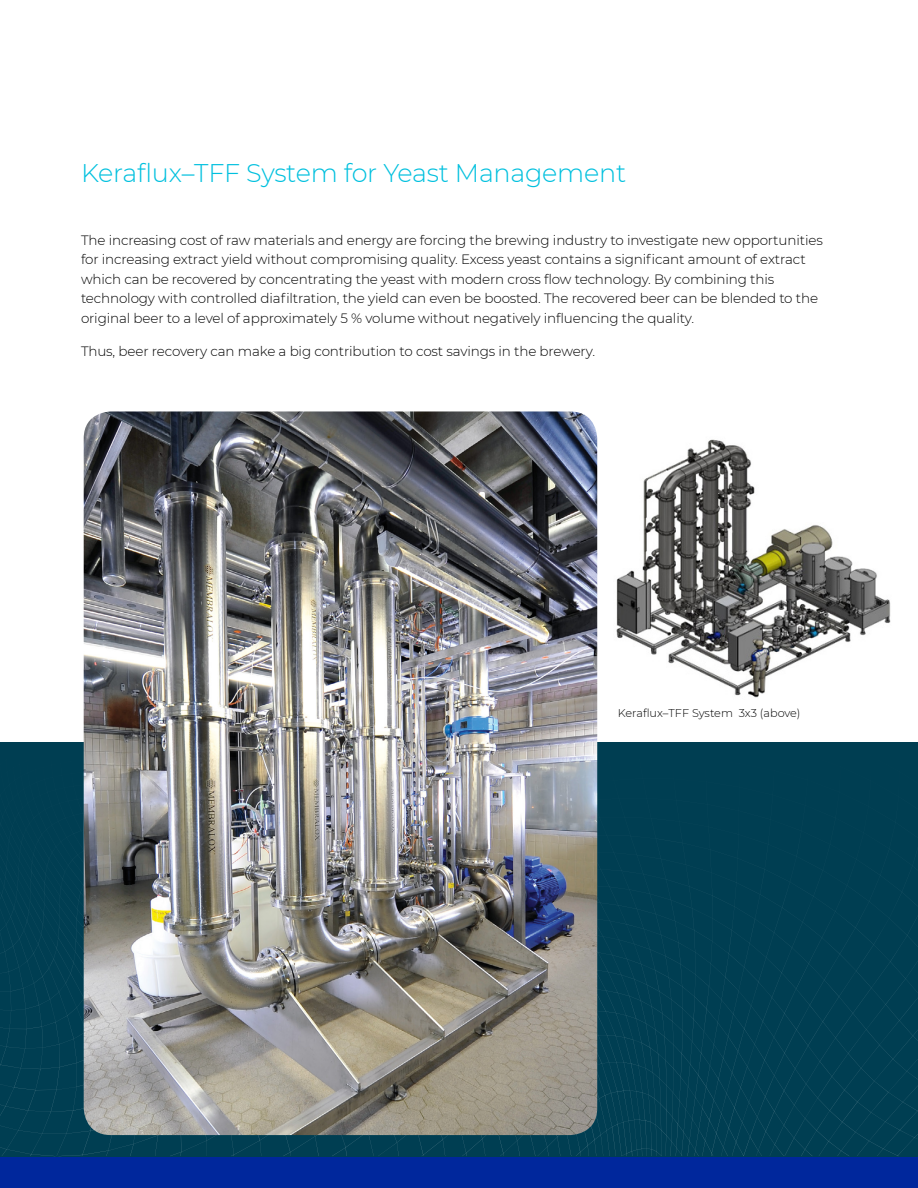
<style>
.page{position:relative;width:918px;height:1188px;background:#fff}
.page>*{position:absolute;margin:0;border:0;box-sizing:border-box;transform-origin:0 0}
.t1{font:300 25.5px "Montserrat";letter-spacing:-.01em;color:#00c0de}
.t2{font:300 13.5px/19.5px "Montserrat";letter-spacing:-.01em;color:#000}
.t3{font:300 11.25px "Montserrat";color:#000}
</style>
<div class="page">
<div style="left:0;top:1156px;width:918px;height:32px;background:#00279c"></div>
<div style="left:0;top:742px;width:918px;height:414px;background:#003e52"></div>
<img style="left:84px;top:411px;width:513px;height:724px">
<img style="left:616px;top:439px;width:275px;height:259px">
<h1 class="t1" style="left:81px;top:156px;width:547px">Keraflux–TFF System for Yeast Management</h1>
<p class="t2" style="left:81px;top:230px;width:743px">The increasing cost of raw materials and energy are forcing the brewing industry to investigate new opportunities for increasing extract yield without compromising quality. Excess yeast contains a significant amount of extract which can be recovered by concentrating the yeast with modern cross flow technology. By combining this technology with controlled diafiltration, the yield can even be boosted. The recovered beer can be blended to the original beer to a level of approximately 5 % volume without negatively influencing the quality.</p>
<p class="t2" style="left:81px;top:341px;width:516px">Thus, beer recovery can make a big contribution to cost savings in the brewery.</p>
<p class="t3" style="left:618px;top:706px;width:184px">Keraflux–TFF System 3x3 (above)</p>
</div>
